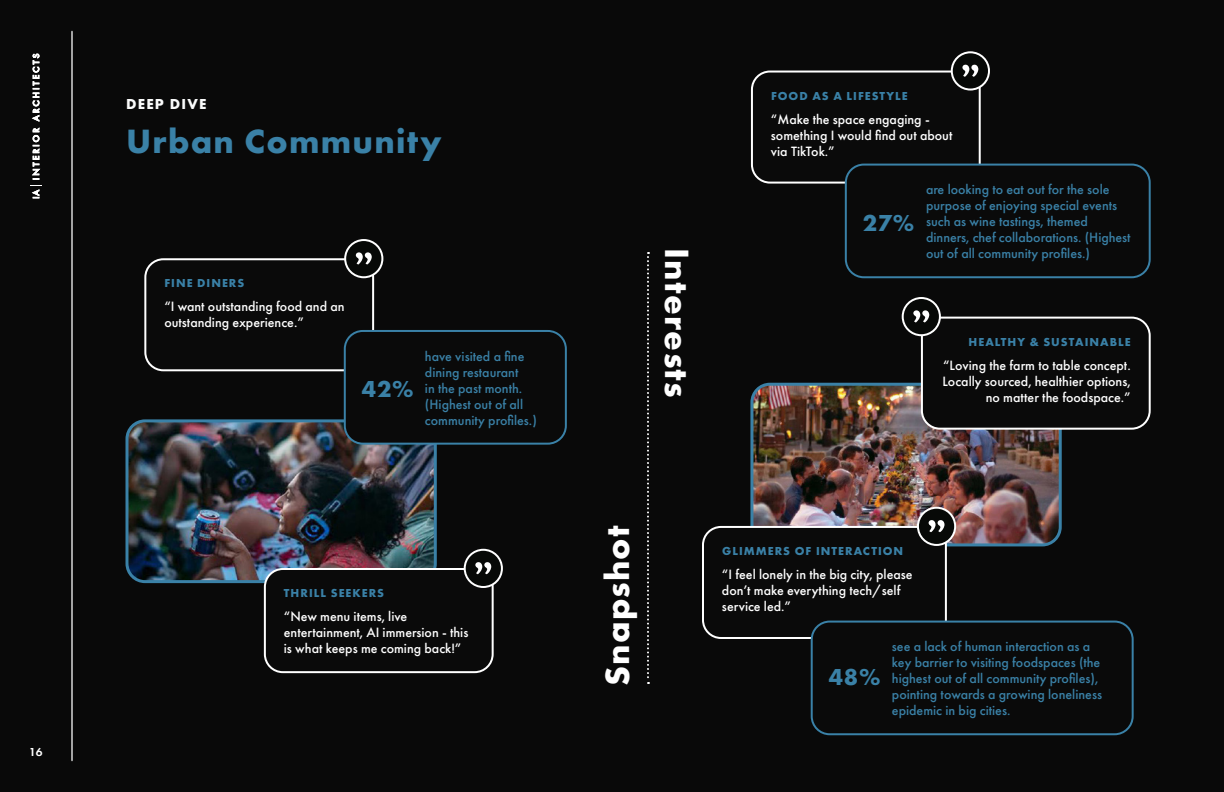
<style>
.page{position:relative;width:1224px;height:792px;background:#090909}
.page>*{position:absolute;margin:0;border:0;box-sizing:border-box;transform-origin:0 0}
.t1{font:700 35px "Futura PT";letter-spacing:.035em;color:#fff}
.t2{font:700 35px "Futura PT";letter-spacing:.035em;color:#3a81a7}
.t3{font:700 24px "Futura PT";color:#3a81a7}
.t4{font:700 15px "Futura PT";letter-spacing:.085em;color:#f9fafa}
.t5{font:500 14px/16px "Futura PT";color:#3a81a7}
.t6{font:500 14px/16px "Futura PT";color:#fff}
.t7{font:700 12px "Futura PT";letter-spacing:.085em;color:#3a81a7}
.t8{font:600 12px "Futura PT";color:#fff}
</style>
<div class="page">
<svg style="left:33px;top:54px;width:6px;height:67px"></svg>
<svg style="left:30px;top:128px;width:12px;height:70px"></svg>
<hr style="left:71px;top:32px;width:2px;height:728px;background:#f9fafa">
<img style="left:127px;top:423px;width:306px;height:159px">
<div style="left:126px;top:419px;width:311px;height:164px;border:3px solid #3a81a7;border-radius:18px"></div>
<img style="left:754px;top:387px;width:304px;height:158px">
<div style="left:750px;top:383px;width:312px;height:163px;border:3px solid #3a81a7;border-radius:18px"></div>
<div style="left:144px;top:258px;width:230px;height:113px;border:2px solid #fff;border-radius:18px"></div>
<div style="left:751px;top:71px;width:230px;height:113px;border:2px solid #fff;border-radius:18px"></div>
<div style="left:703px;top:527px;width:243px;height:111px;background:#0a0a0a;border-radius:18px"></div>
<div style="left:702px;top:526px;width:245px;height:113px;border:2px solid #fff;border-radius:18px"></div>
<div style="left:922px;top:318px;width:228px;height:111px;background:#0a0a0a;border-radius:18px"></div>
<div style="left:921px;top:317px;width:230px;height:113px;border:2px solid #fff;border-radius:18px"></div>
<div style="left:265px;top:569px;width:228px;height:103px;background:#0a0a0a;border-radius:18px"></div>
<div style="left:264px;top:568px;width:230px;height:105px;border:2px solid #fff;border-radius:18px"></div>
<div style="left:345px;top:331px;width:221px;height:113px;background:#0a0a0a;border-radius:18px"></div>
<div style="left:344px;top:330px;width:223px;height:115px;border:2px solid #3a81a7;border-radius:18px"></div>
<div style="left:846px;top:165px;width:304px;height:112px;background:#0a0a0a;border-radius:18px"></div>
<div style="left:845px;top:164px;width:306px;height:114px;border:2px solid #3a81a7;border-radius:18px"></div>
<div style="left:812px;top:622px;width:321px;height:112px;background:#0a0a0a;border-radius:18px"></div>
<div style="left:811px;top:621px;width:323px;height:114px;border:2px solid #3a81a7;border-radius:18px"></div>
<div style="left:345px;top:240px;width:37px;height:37px;background:#070907;border-radius:50%"></div>
<div style="left:344px;top:239px;width:39px;height:39px;border:2px solid #fff;border-radius:50%"></div>
<svg style="left:356px;top:252px;width:16px;height:12px"></svg>
<div style="left:952px;top:52px;width:37px;height:38px;background:#070907;border-radius:50%"></div>
<div style="left:951px;top:51px;width:39px;height:40px;border:2px solid #fff;border-radius:50%"></div>
<svg style="left:962px;top:65px;width:16px;height:12px"></svg>
<div style="left:918px;top:508px;width:37px;height:37px;background:#070907;border-radius:50%"></div>
<div style="left:917px;top:507px;width:39px;height:39px;border:2px solid #fff;border-radius:50%"></div>
<svg style="left:929px;top:520px;width:16px;height:12px"></svg>
<div style="left:903px;top:298px;width:37px;height:37px;background:#070907;border-radius:50%"></div>
<div style="left:902px;top:297px;width:39px;height:39px;border:2px solid #fff;border-radius:50%"></div>
<svg style="left:913px;top:310px;width:16px;height:12px"></svg>
<div style="left:465px;top:550px;width:37px;height:37px;background:#070907;border-radius:50%"></div>
<div style="left:464px;top:549px;width:39px;height:39px;border:2px solid #fff;border-radius:50%"></div>
<svg style="left:475px;top:562px;width:16px;height:12px"></svg>
<svg style="left:647px;top:252px;width:2px;height:432px"></svg>
<p class="t8" style="left:29px;top:745px;width:15px">16</p>
<p class="t4" style="left:126px;top:94px;width:82px">DEEP DIVE</p>
<p class="t2" style="left:126px;top:118px;width:317px">Urban Community</p>
<p class="t7" style="left:164px;top:276px;width:81px">FINE DINERS</p>
<p class="t6" style="left:164px;top:299px;width:182px">“I want outstanding food and an outstanding experience.”</p>
<p class="t3" style="left:362px;top:374px;width:53px">42%</p>
<p class="t5" style="left:425px;top:348px;width:113px">have visited a fine dining restaurant<br>in the past month. (Highest out of all community profiles.)</p>
<p class="t7" style="left:284px;top:585px;width:102px">THRILL SEEKERS</p>
<p class="t6" style="left:284px;top:609px;width:186px">“New menu items, live entertainment, AI immersion - this is what keeps me coming back!”</p>
<p class="t1" style="left:699px;top:248px;width:151px;rotate:90deg">Interests</p>
<p class="t7" style="left:771px;top:88px;width:138px">FOOD AS A LIFESTYLE</p>
<p class="t6" style="left:771px;top:111px;width:183px">“Make the space engaging - something I would find out about via TikTok.”</p>
<p class="t3" style="left:863px;top:207px;width:53px">27%</p>
<p class="t5" style="left:926px;top:182px;width:206px">are looking to eat out for the sole purpose of enjoying special events such as wine tastings, themed dinners, chef collaborations. (Highest out of all community profiles.)</p>
<p class="t7" style="left:969px;top:334px;width:164px">HEALTHY &amp; SUSTAINABLE</p>
<p class="t6" style="left:942px;top:357px;width:190px;text-align:right">“Loving the farm to table concept.<br>Locally sourced, healthier options, no matter the foodspace.”</p>
<p class="t1" style="left:595px;top:686px;width:162px;rotate:-90deg">Snapshot</p>
<p class="t7" style="left:722px;top:543px;width:183px">GLIMMERS OF INTERACTION</p>
<p class="t6" style="left:722px;top:566px;width:192px">“I feel lonely in the big city, please don’t make everything tech/self service led.”</p>
<p class="t3" style="left:829px;top:662px;width:53px">48%</p>
<p class="t5" style="left:892px;top:639px;width:212px">see a lack of human interaction as a key barrier to visiting foodspaces (the highest out of all community profiles), pointing towards a growing loneliness epidemic in big cities.</p>
</div>
